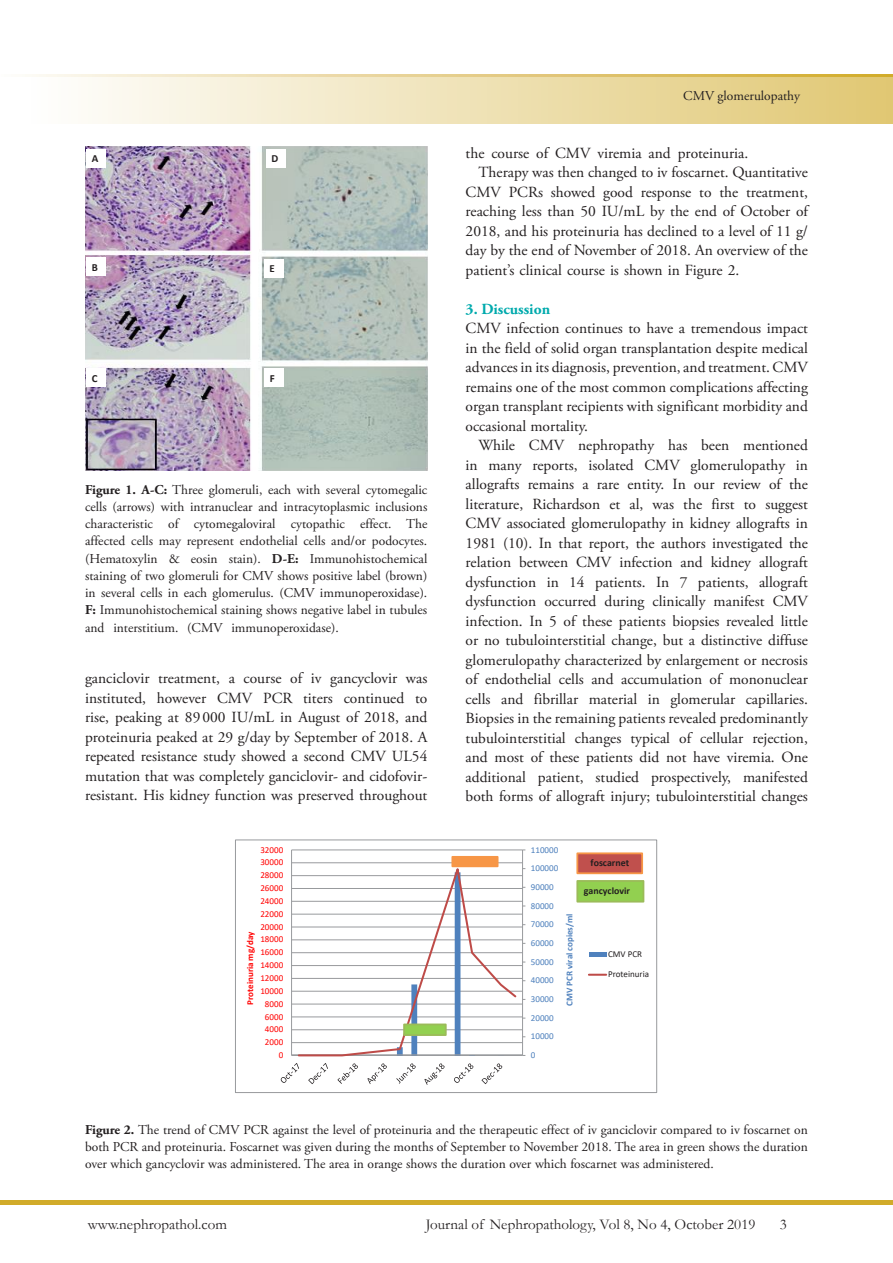
<style>
.page{position:relative;width:893px;height:1263px;background:#fff}
.page>*{position:absolute;margin:0;border:0;box-sizing:border-box;transform-origin:0 0}
.t1{font:15.45px/19.5px "Adobe Garamond Pro";color:#231f20;text-align:justify}
.t2{font:700 15.45px "Adobe Garamond Pro";color:#00aaad}
.t3{font:15px "Garamond";color:#231f20}
.t4{font:13.5px/17.2px "Adobe Garamond Pro";color:#231f20;text-align:justify}
.t5{font:700 10.8px "Calibri";color:#231f20}
.t6{font:700 9.9px "Calibri";color:#231f20}
.t7{font:9px "Calibri";color:#f00}
.t8{font:9px "Calibri";color:#4f81bd}
.t9{font:700 9px "Calibri";color:#4f81bd}
.t10{font:700 9px "Calibri";color:#f00}
.t11{font:9px "Calibri";color:#231f20}
.s1{font-weight:700}
</style>
<div class="page">
<hr style="left:0;top:1200px;width:893px;height:4px;background:#d1ab2a">
<div style="left:0;top:77px;width:893px;height:46px;background:linear-gradient(to right,#fff,#e0c773)"></div>
<svg style="left:32px;top:75px;width:861px;height:2px;background:#e5cf8b"></svg>
<img style="left:85px;top:147px;width:342px;height:324px">
<div style="left:86px;top:149px;width:20px;height:19px;background:#fff"></div>
<div style="left:86px;top:258px;width:20px;height:18px;background:#fff"></div>
<div style="left:86px;top:368px;width:20px;height:19px;background:#fff"></div>
<div style="left:266px;top:149px;width:19px;height:19px;background:#fff"></div>
<div style="left:264px;top:259px;width:19px;height:19px;background:#fff"></div>
<div style="left:264px;top:368px;width:20px;height:19px;background:#fff"></div>
<hr style="left:292px;top:1055px;width:231px;height:1px;background:#989a9d">
<hr style="left:292px;top:1042px;width:231px;height:1px;background:#989a9d">
<hr style="left:292px;top:1029px;width:231px;height:1px;background:#989a9d">
<hr style="left:292px;top:1017px;width:231px;height:1px;background:#989a9d">
<hr style="left:292px;top:1004px;width:231px;height:1px;background:#989a9d">
<hr style="left:292px;top:991px;width:231px;height:1px;background:#989a9d">
<hr style="left:292px;top:978px;width:231px;height:1px;background:#989a9d">
<hr style="left:292px;top:965px;width:231px;height:1px;background:#989a9d">
<hr style="left:292px;top:952px;width:231px;height:1px;background:#989a9d">
<hr style="left:292px;top:939px;width:231px;height:1px;background:#989a9d">
<hr style="left:292px;top:927px;width:231px;height:1px;background:#989a9d">
<hr style="left:292px;top:914px;width:231px;height:1px;background:#989a9d">
<hr style="left:292px;top:901px;width:231px;height:1px;background:#989a9d">
<hr style="left:292px;top:888px;width:231px;height:1px;background:#989a9d">
<hr style="left:292px;top:875px;width:231px;height:1px;background:#989a9d">
<hr style="left:292px;top:862px;width:231px;height:1px;background:#989a9d">
<hr style="left:292px;top:850px;width:231px;height:1px;background:#989a9d">
<hr style="left:522px;top:850px;width:1px;height:205px;background:#989a9d">
<hr style="left:291px;top:850px;width:1px;height:205px;background:#989a9d">
<hr style="left:292px;top:1054px;width:231px;height:1px;background:#989a9d">
<svg style="left:297px;top:861px;width:228px;height:195px"></svg>
<svg style="left:281px;top:1063px;width:18px;height:20px"></svg>
<svg style="left:308px;top:1063px;width:20px;height:21px"></svg>
<svg style="left:337px;top:1063px;width:21px;height:21px"></svg>
<svg style="left:367px;top:1063px;width:20px;height:21px"></svg>
<svg style="left:396px;top:1063px;width:20px;height:20px"></svg>
<svg style="left:424px;top:1063px;width:20px;height:22px"></svg>
<svg style="left:454px;top:1063px;width:19px;height:20px"></svg>
<svg style="left:481px;top:1063px;width:21px;height:21px"></svg>
<div style="left:589px;top:952px;width:17px;height:5px;background:#4f81bd"></div>
<svg style="left:589px;top:974px;width:17px;height:2px"></svg>
<div style="left:235px;top:840px;width:422px;height:253px;border:1px solid #989a9d"></div>
<div style="left:577px;top:853px;width:65px;height:20px;background:#c0504d"></div>
<div style="left:576px;top:852px;width:67px;height:22px;border:2px solid #f79646"></div>
<div style="left:577px;top:881px;width:66px;height:21px;background:#92d050"></div>
<div style="left:576px;top:880px;width:68px;height:22px;border:2px solid #9bbb59"></div>
<div style="left:404px;top:1024px;width:42px;height:11px;background:#92d050"></div>
<div style="left:403px;top:1023px;width:44px;height:13px;border:2px solid #9bbb59"></div>
<div style="left:452px;top:857px;width:46px;height:9px;background:#f79646"></div>
<div style="left:451px;top:856px;width:47px;height:11px;border:2px solid #f79646"></div>
<p class="t5" style="left:92px;top:151px;width:8px">A</p>
<p class="t5" style="left:271px;top:151px;width:8px">D</p>
<p class="t5" style="left:92px;top:259px;width:8px">B</p>
<p class="t5" style="left:269px;top:261px;width:7px">E</p>
<p class="t5" style="left:92px;top:370px;width:7px">C</p>
<p class="t5" style="left:270px;top:370px;width:6px">F</p>
<p class="t4" style="left:85px;top:481px;width:344px"><span class="s1">Figure 1. A-C:</span> Three glomeruli, each with several cytomegalic cells (arrows) with intranuclear and intracytoplasmic inclusions characteristic of cytomegaloviral cytopathic effect. The affected cells may represent endothelial cells and/or podocytes. (Hematoxylin &amp; eosin stain). <span class="s1">D-E:</span> Immunohistochemical staining of two glomeruli for CMV shows positive label (brown) in several cells in each glomerulus. (CMV immunoperoxidase).<br><span class="s1">F:</span> Immunohistochemical staining shows negative label in tubules and interstitium. (CMV immunoperoxidase).</p>
<p class="t1" style="left:85px;top:669px;width:344px">ganciclovir treatment, a course of iv gancyclovir was instituted, however CMV PCR titers continued to rise, peaking at 89000 IU/mL in August of 2018, and proteinuria peaked at 29 g/day by September of 2018. A repeated resistance study showed a second CMV UL54 mutation that was completely ganciclovir- and cidofovir&shy;resistant. His kidney function was preserved throughout</p>
<p class="t7" style="left:260px;top:843px;width:24px">32000</p>
<p class="t7" style="left:260px;top:856px;width:24px">30000</p>
<p class="t7" style="left:260px;top:869px;width:24px">28000</p>
<p class="t7" style="left:260px;top:882px;width:24px">26000</p>
<p class="t7" style="left:260px;top:895px;width:24px">24000</p>
<p class="t7" style="left:260px;top:907px;width:24px">22000</p>
<p class="t7" style="left:260px;top:920px;width:24px">20000</p>
<p class="t10" style="left:244px;top:1005px;width:75px;rotate:-90deg">Proteinuria mg/day</p>
<p class="t7" style="left:260px;top:933px;width:24px">18000</p>
<p class="t7" style="left:260px;top:946px;width:24px">16000</p>
<p class="t7" style="left:260px;top:959px;width:24px">14000</p>
<p class="t7" style="left:260px;top:972px;width:24px">12000</p>
<p class="t7" style="left:260px;top:984px;width:24px">10000</p>
<p class="t7" style="left:265px;top:997px;width:20px">8000</p>
<p class="t7" style="left:265px;top:1010px;width:20px">6000</p>
<p class="t7" style="left:265px;top:1023px;width:20px">4000</p>
<p class="t7" style="left:265px;top:1036px;width:20px">2000</p>
<p class="t7" style="left:279px;top:1049px;width:6px">0</p>
<p class="t4" style="left:683px;top:88px;width:118px">CMV glomerulopathy</p>
<p class="t1" style="left:466px;top:144px;width:284px">the course of CMV viremia and proteinuria.</p>
<p class="t1" style="left:466px;top:163px;width:344px;text-indent:13px">Therapy was then changed to iv foscarnet. Quantitative CMV PCRs showed good response to the treatment, reaching less than 50 IU/mL by the end of October of 2018, and his proteinuria has declined to a level of 11 g/ day by the end of November of 2018. An overview of the patient’s clinical course is shown in Figure 2.</p>
<p class="t2" style="left:466px;top:300px;width:86px">3. Discussion</p>
<p class="t1" style="left:466px;top:319px;width:344px">CMV infection continues to have a tremendous impact in the field of solid organ transplantation despite medical advances in its diagnosis, prevention, and treatment. CMV remains one of the most common complications affecting organ transplant recipients with significant morbidity and occasional mortality.</p>
<p class="t1" style="left:466px;top:436px;width:344px;text-indent:13px">While CMV nephropathy has been mentioned in many reports, isolated CMV glomerulopathy in allografts remains a rare entity. In our review of the literature, Richardson et al, was the first to suggest CMV associated glomerulopathy in kidney allografts in 1981 (10). In that report, the authors investigated the relation between CMV infection and kidney allograft dysfunction in 14 patients. In 7 patients, allograft dysfunction occurred during clinically manifest CMV infection. In 5 of these patients biopsies revealed little or no tubulointerstitial change, but a distinctive diffuse glomerulopathy characterized by enlargement or necrosis of endothelial cells and accumulation of mononuclear cells and fibrillar material in glomerular capillaries.<br>Biopsies in the remaining patients revealed predominantly tubulointerstitial changes typical of cellular rejection, and most of these patients did not have viremia. One additional patient, studied prospectively, manifested both forms of allograft injury; tubulointerstitial changes</p>
<p class="t8" style="left:531px;top:843px;width:29px">110000</p>
<p class="t8" style="left:531px;top:862px;width:29px">100000</p>
<p class="t8" style="left:531px;top:881px;width:24px">90000</p>
<p class="t8" style="left:531px;top:899px;width:24px">80000</p>
<p class="t8" style="left:531px;top:918px;width:24px">70000</p>
<p class="t8" style="left:531px;top:937px;width:24px">60000</p>
<p class="t8" style="left:531px;top:955px;width:24px">50000</p>
<p class="t8" style="left:531px;top:974px;width:24px">40000</p>
<p class="t8" style="left:531px;top:993px;width:24px">30000</p>
<p class="t8" style="left:531px;top:1011px;width:24px">20000</p>
<p class="t8" style="left:531px;top:1030px;width:24px">10000</p>
<p class="t8" style="left:531px;top:1049px;width:6px">0</p>
<p class="t9" style="left:563px;top:1006px;width:94px;rotate:-90deg">CMV PCR viral copies/ml</p>
<p class="t6" style="left:591px;top:856px;width:40px">foscarnet</p>
<p class="t6" style="left:584px;top:883px;width:48px">gancyclovir</p>
<p class="t11" style="left:608px;top:948px;width:36px">CMV PCR</p>
<p class="t11" style="left:608px;top:968px;width:43px">Proteinuria</p>
<p class="t4" style="left:85px;top:1121px;width:724px"><span class="s1">Figure 2.</span> The trend of CMV PCR against the level of proteinuria and the therapeutic effect of iv ganciclovir compared to iv foscarnet on both PCR and proteinuria. Foscarnet was given during the months of September to November 2018. The area in green shows the duration over which gancyclovir was administered. The area in orange shows the duration over which foscarnet was administered.</p>
<p class="t3" style="left:88px;top:1214px;width:141px">www.nephropathol.com</p>
<p class="t3" style="left:426px;top:1214px;width:331px">Journal of Nephropathology, Vol 8, No 4, October 2019</p>
<p class="t3" style="left:780px;top:1214px;width:9px">3</p>
</div>
